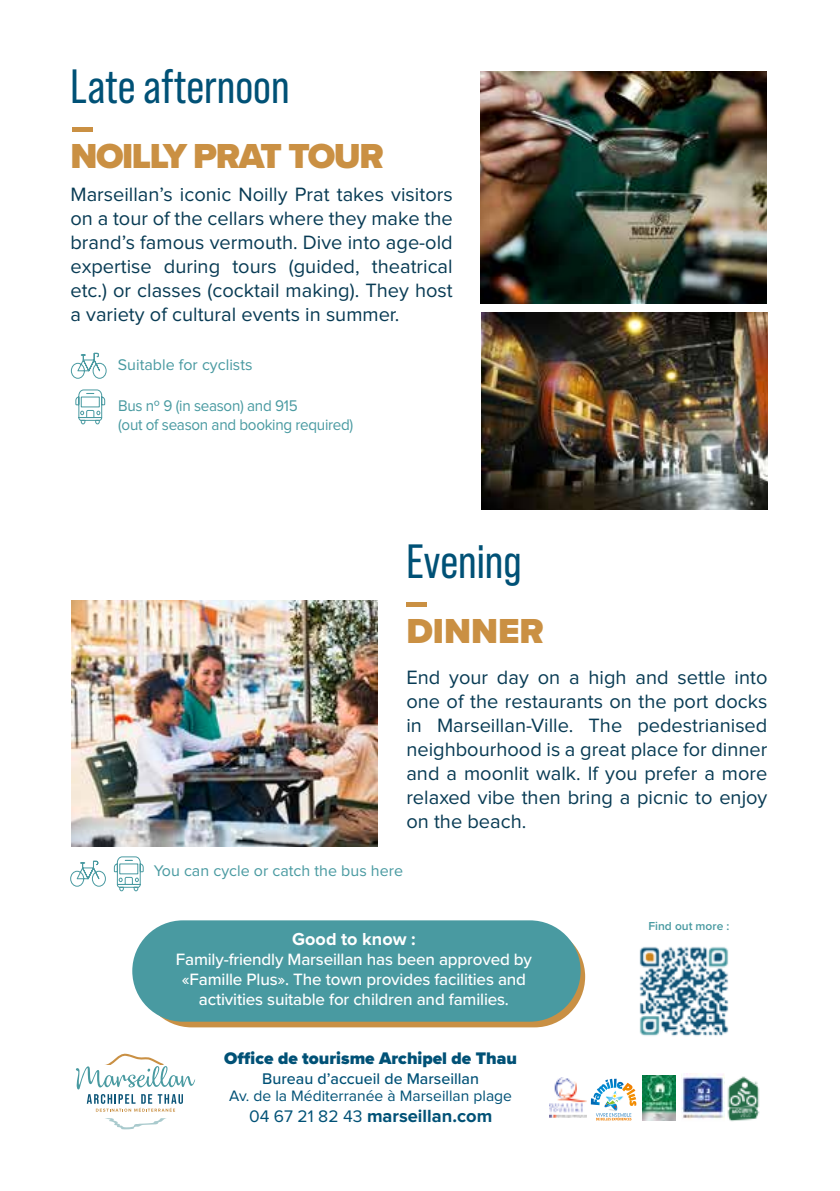
<style>
.page{position:relative;width:840px;height:1191px;background:#fff}
.page>*{position:absolute;margin:0;border:0;box-sizing:border-box;transform-origin:0 0}
.t1{font:48px "Bebas Neue Pro";color:#005176}
.t2{font:900 36px "Proxima Nova";letter-spacing:-.04em;color:#ca9043}
.t3{font:20px/24px "Proxima Nova";color:#083b54;text-align:justify}
.t4{font:700 18.2px "Proxima Nova";color:#005176}
.t5{font:700 18px "Proxima Nova";color:#fff}
.t6{font:900 17.4px "Proxima Nova";color:#005176}
.t7{font:500 17px/20px "Proxima Nova";letter-spacing:-.01em;color:#fff;text-align:center}
.t8{font:16px/19.2px "Proxima Nova";letter-spacing:-.02em;color:#499aa1;scale:.95 1}
.t9{font:16px "Proxima Nova";color:#499aa1}
.t10{font:500 16px "Proxima Nova";color:#005176}
.t11{font:15.6px "Proxima Nova";color:#005176}
.t12{font:600 12px "Proxima Nova";color:#499aa1}
.s1{font-weight:400;font-size:17.4px}
</style>
<div class="page">
<img style="left:72px;top:601px;width:306px;height:245px">
<hr style="left:405px;top:602px;width:21px;height:4px;background:#ca9043">
<div style="left:72px;top:127px;width:20px;height:5px;background:#ca9043"></div>
<img style="left:480px;top:71px;width:286px;height:233px">
<img style="left:481px;top:313px;width:286px;height:196px">
<img style="left:639px;top:946px;width:90px;height:90px">
<svg style="left:70px;top:352px;width:37px;height:27px"></svg>
<svg style="left:75px;top:389px;width:31px;height:36px"></svg>
<svg style="left:141px;top:926px;width:444px;height:101px;background:#ba914f"></svg>
<div style="left:132px;top:920px;width:448px;height:101px;background:#499aa1;border-radius:51px"></div>
<svg style="left:70px;top:860px;width:36px;height:27px"></svg>
<svg style="left:113px;top:856px;width:31px;height:35px"></svg>
<svg style="left:105px;top:1118px;width:61px;height:11px"></svg>
<svg style="left:76px;top:1053px;width:119px;height:58px"></svg>
<img style="left:549px;top:1077px;width:37px;height:40px">
<img style="left:727px;top:1076px;width:33px;height:45px">
<svg style="left:590px;top:1078px;width:46px;height:42px"></svg>
<img style="left:642px;top:1075px;width:33px;height:45px">
<img style="left:681px;top:1073px;width:42px;height:46px">
<h1 class="t1" style="left:70px;top:59px;width:220px">Late afternoon</h1>
<h2 class="t2" style="left:70px;top:129px;width:315px">NOILLY PRAT TOUR</h2>
<p class="t3" style="left:70px;top:183px;width:383px">Marseillan’s iconic Noilly Prat takes visitors on a tour of the cellars where they make the brand’s famous vermouth. Dive into age-old expertise during tours (guided, theatrical etc.) or classes (cocktail making). They host a variety of cultural events in summer.</p>
<p class="t9" style="left:118px;top:357px;width:136px">Suitable for cyclists</p>
<p class="t8" style="left:118px;top:396px;width:249px">Bus nº 9 (in season) and 915<br>(out of season and booking required)</p>
<h1 class="t1" style="left:406px;top:534px;width:117px">Evening</h1>
<h2 class="t2" style="left:406px;top:604px;width:139px">DINNER</h2>
<p class="t3" style="left:406px;top:666px;width:362px">End your day on a high and settle into one of the restaurants on the port docks in Marseillan-Ville. The pedestrianised neighbourhood is a great place for dinner and a moonlit walk. If you prefer a more relaxed vibe then bring a picnic to enjoy on the beach.</p>
<p class="t9" style="left:154px;top:863px;width:250px">You can cycle or catch the bus here</p>
<p class="t5" style="left:292px;top:931px;width:125px">Good to know :</p>
<p class="t7" style="left:176px;top:949px;width:357px">Family-friendly Marseillan has been approved by «Famille Plus». The town provides facilities and activities suitable for children and families.</p>
<p class="t6" style="left:224px;top:1045px;width:294px">Office de tourisme Archipel de Thau</p>
<p class="t10" style="left:262px;top:1066px;width:218px">Bureau d’accueil de Marseillan</p>
<p class="t11" style="left:229px;top:1088px;width:284px">Av. de la Méditerranée à Marseillan plage</p>
<p class="t4" style="left:249px;top:1108px;width:244px"><span class="s1">04 67 21 82 43</span> marseillan.com</p>
<p class="t12" style="left:648px;top:917px;width:82px">Find out more :</p>
</div>
